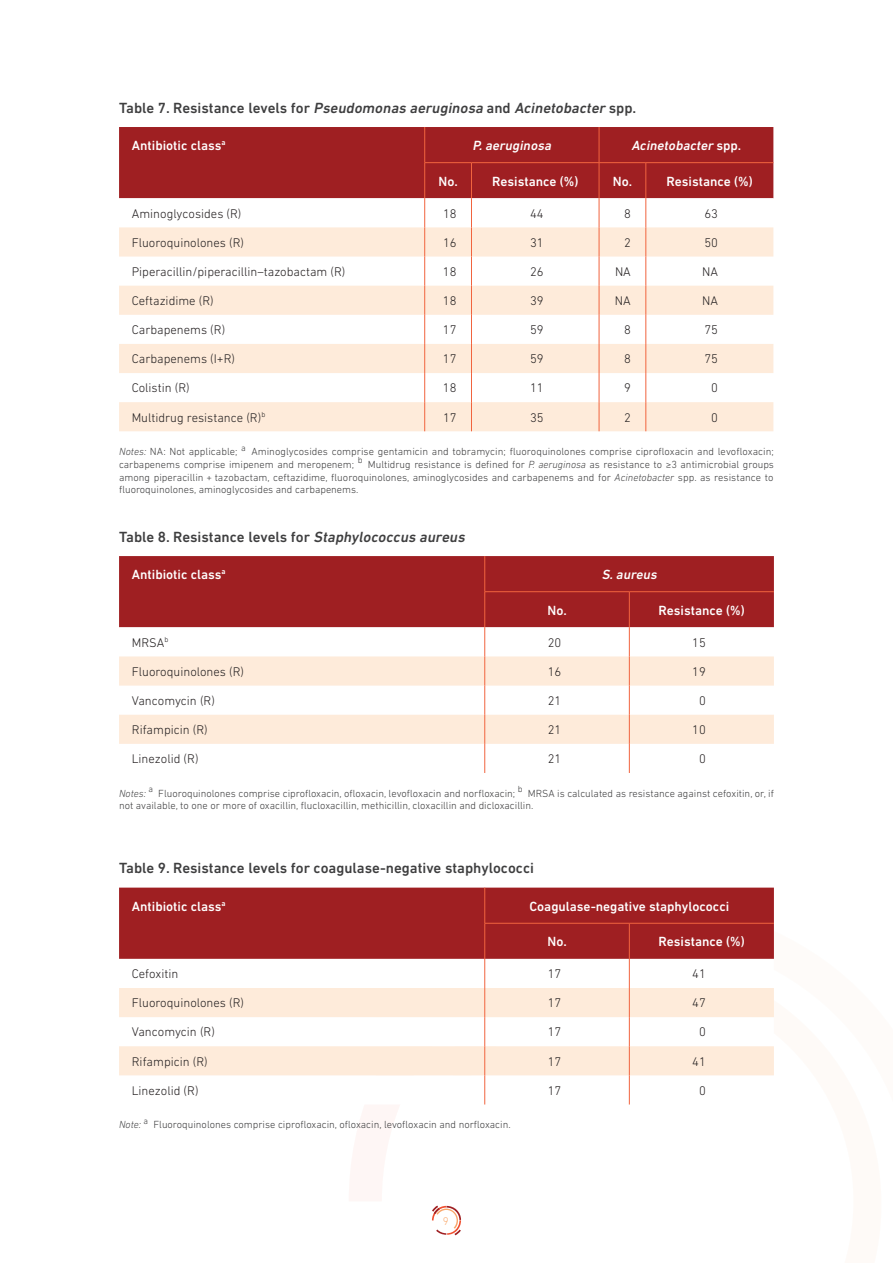
<style>
.page{position:relative;width:893px;height:1263px;background:#fff}
.page>*{position:absolute;margin:0;border:0;box-sizing:border-box;transform-origin:0 0}
.t1{font:500 15px "DIN Next LT Pro";color:#3e3e3f}
.t2{font:italic 500 15px "DIN Next LT Pro";color:#3e3e3f}
.t3{font:500 13.5px "DIN Next LT Pro";color:#fff}
.t4{font:italic 500 13.5px "DIN Next LT Pro";color:#fff}
.t5{font:300 12.75px "DIN Next LT Pro";color:#231f20}
.t6{font:300 11.25px "DIN Next LT Pro";color:#f9ae75}
.t7{font:300 10.5px/12.8px "DIN Next LT Pro";color:#3e3e3f;text-align:justify}
.s1{font-style:normal}
.s2{font-style:italic}
</style>
<div class="page">
<svg style="left:432px;top:1205px;width:29px;height:30px"></svg>
<div style="left:119px;top:127px;width:654px;height:71px;background:#9f1f22"></div>
<svg style="left:119px;top:198px;width:654px;height:29px"></svg>
<svg style="left:119px;top:227px;width:654px;height:204px;fill:#feebda"></svg>
<hr style="left:424px;top:127px;width:1px;height:35px;background:#f1643f">
<hr style="left:599px;top:127px;width:1px;height:35px;background:#f1643f">
<hr style="left:424px;top:163px;width:1px;height:35px;background:#f1643f">
<hr style="left:471px;top:163px;width:1px;height:35px;background:#f1643f">
<hr style="left:599px;top:163px;width:1px;height:35px;background:#f1643f">
<hr style="left:646px;top:163px;width:1px;height:35px;background:#f1643f">
<svg style="left:424px;top:198px;width:1px;height:29px"></svg>
<svg style="left:471px;top:198px;width:1px;height:29px"></svg>
<svg style="left:599px;top:198px;width:1px;height:29px"></svg>
<svg style="left:646px;top:198px;width:1px;height:29px"></svg>
<hr style="left:424px;top:227px;width:1px;height:30px;background:#f1643f">
<hr style="left:471px;top:227px;width:1px;height:30px;background:#f1643f">
<hr style="left:599px;top:227px;width:1px;height:30px;background:#f1643f">
<hr style="left:646px;top:227px;width:1px;height:30px;background:#f1643f">
<svg style="left:424px;top:257px;width:1px;height:174px"></svg>
<svg style="left:471px;top:257px;width:1px;height:174px"></svg>
<svg style="left:599px;top:257px;width:1px;height:174px"></svg>
<svg style="left:646px;top:257px;width:1px;height:174px"></svg>
<hr style="left:424px;top:162px;width:47px;height:1px;background:#f1643f">
<hr style="left:471px;top:162px;width:128px;height:1px;background:#f1643f">
<hr style="left:599px;top:162px;width:47px;height:1px;background:#f1643f">
<hr style="left:646px;top:162px;width:127px;height:1px;background:#f1643f">
<div style="left:119px;top:556px;width:655px;height:71px;background:#9f1f22"></div>
<svg style="left:119px;top:627px;width:655px;height:146px"></svg>
<svg style="left:119px;top:656px;width:655px;height:88px;fill:#feebda"></svg>
<hr style="left:484px;top:556px;width:1px;height:35px;background:#f1643f">
<hr style="left:484px;top:592px;width:1px;height:35px;background:#f1643f">
<hr style="left:629px;top:592px;width:1px;height:35px;background:#f1643f">
<svg style="left:484px;top:627px;width:1px;height:29px"></svg>
<svg style="left:629px;top:627px;width:1px;height:29px"></svg>
<hr style="left:484px;top:656px;width:1px;height:30px;background:#f1643f">
<hr style="left:629px;top:656px;width:1px;height:30px;background:#f1643f">
<svg style="left:484px;top:686px;width:1px;height:87px"></svg>
<svg style="left:629px;top:686px;width:1px;height:87px"></svg>
<hr style="left:485px;top:591px;width:144px;height:1px;background:#f1643f">
<hr style="left:629px;top:591px;width:145px;height:1px;background:#f1643f">
<div style="left:119px;top:888px;width:655px;height:71px;background:#9f1f22"></div>
<svg style="left:119px;top:959px;width:655px;height:145px"></svg>
<svg style="left:119px;top:988px;width:655px;height:87px;fill:#feebda"></svg>
<hr style="left:484px;top:888px;width:1px;height:35px;background:#f1643f">
<hr style="left:629px;top:923px;width:1px;height:36px;background:#f1643f">
<svg style="left:349px;top:897px;width:160px;height:207px"></svg>
<svg style="left:629px;top:959px;width:1px;height:145px"></svg>
<hr style="left:485px;top:923px;width:144px;height:1px;background:#f1643f">
<hr style="left:629px;top:923px;width:145px;height:1px;background:#f1643f">
<h1 class="t2" style="left:119px;top:99px;width:517px"><span class="s1">Ta b l e 7 . R e s i s t a n c e l e ve l s f o r</span> Pseudomonas aeruginosa <span class="s1">a n d</span> Acinetobacter <span class="s1">s p p .</span></h1>
<p class="t3" style="left:132px;top:137px;width:95px">Antibiotic class<sup>a</sup></p>
<p class="t4" style="left:473px;top:137px;width:83px">P. aeruginosa</p>
<p class="t4" style="left:631px;top:137px;width:110px">Acinetobacter <span class="s1">s p p .</span></p>
<p class="t3" style="left:439px;top:173px;width:19px">No.</p>
<p class="t3" style="left:492px;top:173px;width:88px">Resistance (%)</p>
<p class="t3" style="left:613px;top:173px;width:19px">No.</p>
<p class="t3" style="left:667px;top:173px;width:88px">Resistance (%)</p>
<p class="t5" style="left:132px;top:206px;width:111px">Aminoglycosides (R)</p>
<p class="t5" style="left:443px;top:206px;width:15px">18</p>
<p class="t5" style="left:530px;top:206px;width:15px">44</p>
<p class="t5" style="left:624px;top:206px;width:8px">8</p>
<p class="t5" style="left:704px;top:206px;width:15px">63</p>
<p class="t5" style="left:132px;top:235px;width:114px">Fluoroquinolones (R)</p>
<p class="t5" style="left:443px;top:235px;width:15px">16</p>
<p class="t5" style="left:530px;top:235px;width:15px">31</p>
<p class="t5" style="left:624px;top:235px;width:8px">2</p>
<p class="t5" style="left:704px;top:235px;width:15px">50</p>
<p class="t5" style="left:132px;top:264px;width:215px">Piperacillin/piperacillin–tazobactam (R)</p>
<p class="t5" style="left:443px;top:264px;width:15px">18</p>
<p class="t5" style="left:530px;top:264px;width:15px">26</p>
<p class="t5" style="left:615px;top:264px;width:17px">NA</p>
<p class="t5" style="left:702px;top:264px;width:17px">NA</p>
<p class="t5" style="left:132px;top:293px;width:83px">Ceftazidime (R)</p>
<p class="t5" style="left:443px;top:293px;width:15px">18</p>
<p class="t5" style="left:530px;top:293px;width:15px">39</p>
<p class="t5" style="left:615px;top:293px;width:17px">NA</p>
<p class="t5" style="left:702px;top:293px;width:17px">NA</p>
<p class="t5" style="left:132px;top:322px;width:95px">Carbapenems (R)</p>
<p class="t5" style="left:443px;top:322px;width:15px">17</p>
<p class="t5" style="left:530px;top:322px;width:15px">59</p>
<p class="t5" style="left:624px;top:322px;width:8px">8</p>
<p class="t5" style="left:704px;top:322px;width:15px">75</p>
<p class="t5" style="left:132px;top:352px;width:105px">Carbapenems (I+R)</p>
<p class="t5" style="left:443px;top:352px;width:15px">17</p>
<p class="t5" style="left:530px;top:352px;width:15px">59</p>
<p class="t5" style="left:624px;top:352px;width:8px">8</p>
<p class="t5" style="left:704px;top:352px;width:15px">75</p>
<p class="t5" style="left:132px;top:381px;width:59px">Colistin (R)</p>
<p class="t5" style="left:443px;top:381px;width:15px">18</p>
<p class="t5" style="left:530px;top:381px;width:15px">11</p>
<p class="t5" style="left:624px;top:381px;width:8px">9</p>
<p class="t5" style="left:711px;top:381px;width:8px">0</p>
<p class="t5" style="left:132px;top:410px;width:135px">Multidrug resistance (R)<sup>b</sup></p>
<p class="t5" style="left:443px;top:410px;width:15px">17</p>
<p class="t5" style="left:530px;top:410px;width:15px">35</p>
<p class="t5" style="left:624px;top:410px;width:8px">2</p>
<p class="t5" style="left:711px;top:410px;width:8px">0</p>
<p class="t7" style="left:119px;top:445px;width:656px"><span class="s2">Notes:</span> NA: Not applicable; <sup>a</sup> Aminoglycosides comprise gentamicin and tobramycin; fluoroquinolones comprise ciprofloxacin and levofloxacin; carbapenems comprise imipenem and meropenem; <sup>b</sup> Multidrug resistance is defined for <span class="s2">P. aeruginosa</span> as resistance to ≥3 antimicrobial groups among piperacillin + tazobactam, ceftazidime, fluoroquinolones, aminoglycosides and carbapenems and for <span class="s2">Acinetobacter</span> spp. as resistance to fluoroquinolones, aminoglycosides and carbapenems.</p>
<h1 class="t1" style="left:119px;top:528px;width:350px">Table 8. Resistance levels for <span class="s2">Staphylococcus aureus</span></h1>
<p class="t3" style="left:132px;top:566px;width:95px">Antibiotic class<sup>a</sup></p>
<p class="t4" style="left:602px;top:566px;width:60px">S. aureus</p>
<p class="t3" style="left:547px;top:602px;width:19px">No.</p>
<p class="t3" style="left:659px;top:602px;width:88px">Resistance (%)</p>
<p class="t5" style="left:132px;top:635px;width:38px">MRSA<sup>b</sup></p>
<p class="t5" style="left:548px;top:635px;width:15px">20</p>
<p class="t5" style="left:692px;top:635px;width:15px">15</p>
<p class="t5" style="left:132px;top:664px;width:114px">Fluoroquinolones (R)</p>
<p class="t5" style="left:548px;top:664px;width:15px">16</p>
<p class="t5" style="left:692px;top:664px;width:15px">19</p>
<p class="t5" style="left:132px;top:693px;width:85px">Vancomycin (R)</p>
<p class="t5" style="left:548px;top:693px;width:15px">21</p>
<p class="t5" style="left:699px;top:693px;width:8px">0</p>
<p class="t5" style="left:132px;top:722px;width:77px">Rifampicin (R)</p>
<p class="t5" style="left:548px;top:722px;width:15px">21</p>
<p class="t5" style="left:692px;top:722px;width:15px">10</p>
<p class="t5" style="left:132px;top:751px;width:68px">Linezolid (R)</p>
<p class="t5" style="left:548px;top:751px;width:15px">21</p>
<p class="t5" style="left:699px;top:751px;width:8px">0</p>
<p class="t7" style="left:119px;top:787px;width:656px"><span class="s2">Notes:</span> <sup>a</sup> Fluoroquinolones comprise ciprofloxacin, ofloxacin, levofloxacin and norfloxacin; <sup>b</sup> MRSA is calculated as resistance against cefoxitin, or, if not available, to one or more of oxacillin, flucloxacillin, methicillin, cloxacillin and dicloxacillin.</p>
<h1 class="t1" style="left:119px;top:859px;width:416px">Table 9. Resistance levels for coagulase-negative staphylococci</h1>
<p class="t3" style="left:132px;top:898px;width:95px">Antibiotic class<sup>a</sup></p>
<p class="t3" style="left:529px;top:898px;width:201px">Coagulase-negative staphylococci</p>
<p class="t3" style="left:547px;top:934px;width:19px">No.</p>
<p class="t3" style="left:659px;top:934px;width:88px">Resistance (%)</p>
<p class="t5" style="left:132px;top:966px;width:48px">Cefoxitin</p>
<p class="t5" style="left:548px;top:966px;width:15px">17</p>
<p class="t5" style="left:692px;top:966px;width:15px">41</p>
<p class="t5" style="left:132px;top:996px;width:114px">Fluoroquinolones (R)</p>
<p class="t5" style="left:548px;top:996px;width:15px">17</p>
<p class="t5" style="left:692px;top:996px;width:15px">47</p>
<p class="t5" style="left:132px;top:1025px;width:85px">Vancomycin (R)</p>
<p class="t5" style="left:548px;top:1025px;width:15px">17</p>
<p class="t5" style="left:699px;top:1025px;width:8px">0</p>
<p class="t5" style="left:132px;top:1054px;width:77px">Rifampicin (R)</p>
<p class="t5" style="left:548px;top:1054px;width:15px">17</p>
<p class="t5" style="left:692px;top:1054px;width:15px">41</p>
<p class="t5" style="left:132px;top:1083px;width:68px">Linezolid (R)</p>
<p class="t5" style="left:548px;top:1083px;width:15px">17</p>
<p class="t5" style="left:699px;top:1083px;width:8px">0</p>
<p class="t7" style="left:119px;top:1118px;width:393px"><span class="s2">Note:</span> <sup>a</sup> Fluoroquinolones comprise ciprofloxacin, ofloxacin, levofloxacin and norfloxacin.</p>
<p class="t6" style="left:443px;top:1214px;width:7px">9</p>
</div>
